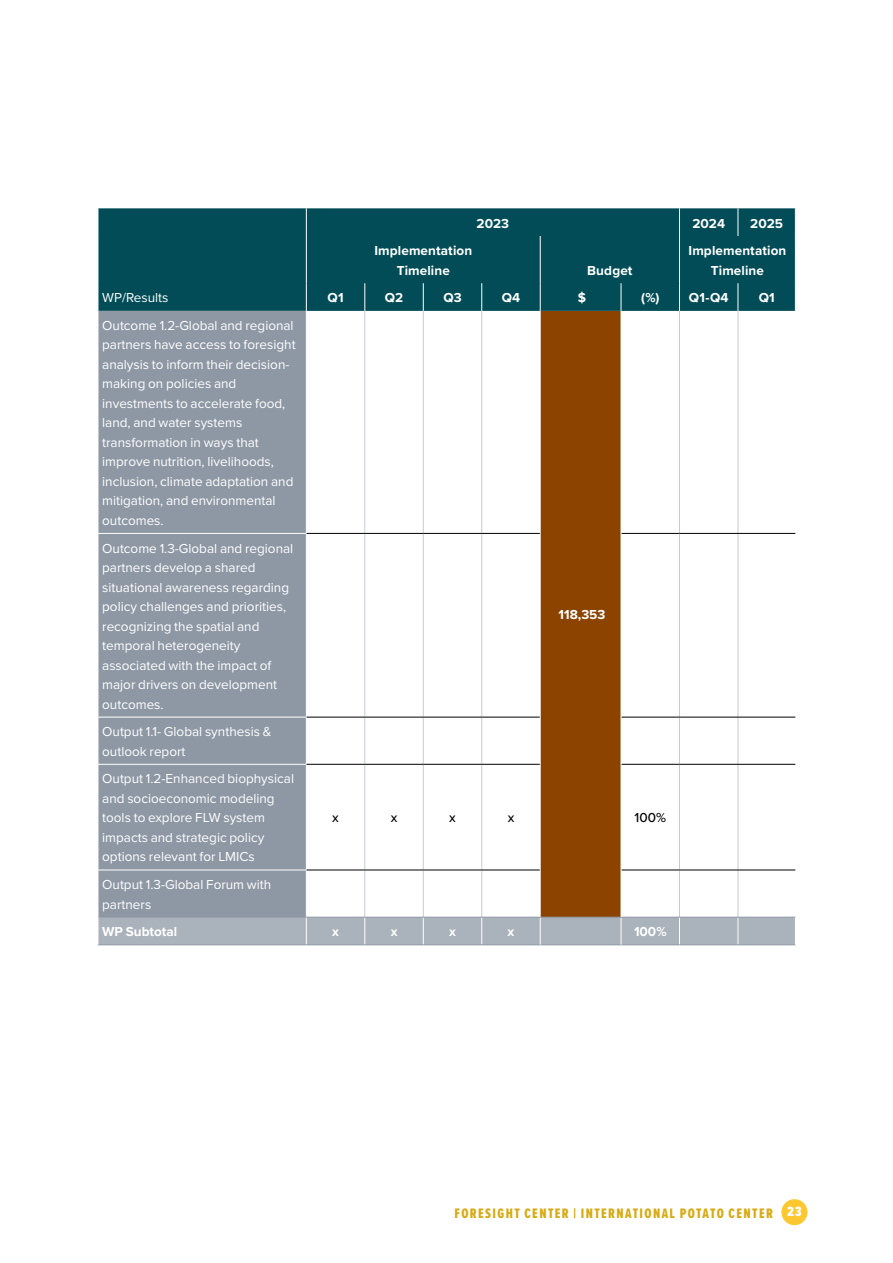
<style>
.page{position:relative;width:893px;height:1263px;background:#fff}
.page>*{position:absolute;margin:0;border:0;box-sizing:border-box;transform-origin:0 0}
.t1{font:14.25px "Proxima Nova Ex Cn Extrabld";letter-spacing:.1em;color:#d8ab14}
.t2{font:13.5px/19.5px "Proxima Nova";color:#fff}
.t3{font:700 13.5px/19.5px "Proxima Nova";letter-spacing:.01em;color:#fff;text-align:center}
.t4{font:500 13.5px "Proxima Nova";color:#000}
.s1{font-family:"Proxima Nova Ex Cn";font-weight:900;font-size:13.8px;color:#fff}
</style>
<div class="page">
<div style="left:781px;top:1199px;width:26px;height:26px;background:#fdc82f;border-radius:50%"></div>
<div style="left:99px;top:208px;width:696px;height:103px;background:#014c56"></div>
<div style="left:99px;top:311px;width:207px;height:606px;background:#8e98a4"></div>
<div style="left:540px;top:311px;width:81px;height:606px;background:#8c4300"></div>
<svg style="left:98px;top:208px;width:1px;height:28px"></svg>
<svg style="left:306px;top:208px;width:1px;height:28px"></svg>
<svg style="left:679px;top:208px;width:1px;height:28px"></svg>
<svg style="left:738px;top:208px;width:1px;height:28px"></svg>
<svg style="left:795px;top:208px;width:1px;height:28px"></svg>
<hr style="left:540px;top:236px;width:1px;height:47px;background:#fff">
<hr style="left:679px;top:236px;width:1px;height:47px;background:#fff">
<svg style="left:98px;top:283px;width:1px;height:28px"></svg>
<svg style="left:306px;top:283px;width:1px;height:28px"></svg>
<svg style="left:365px;top:283px;width:1px;height:28px"></svg>
<svg style="left:423px;top:283px;width:1px;height:28px"></svg>
<svg style="left:481px;top:283px;width:1px;height:28px"></svg>
<svg style="left:540px;top:283px;width:1px;height:28px"></svg>
<svg style="left:621px;top:283px;width:1px;height:28px"></svg>
<svg style="left:679px;top:283px;width:1px;height:28px"></svg>
<svg style="left:738px;top:283px;width:1px;height:28px"></svg>
<svg style="left:795px;top:283px;width:1px;height:28px"></svg>
<hr style="left:98px;top:533px;width:208px;height:1px;background:#fff">
<hr style="left:98px;top:764px;width:208px;height:1px;background:#fff">
<hr style="left:98px;top:870px;width:208px;height:1px;background:#fff">
<hr style="left:365px;top:311px;width:1px;height:222px;background:#c6cbd2">
<hr style="left:423px;top:311px;width:1px;height:222px;background:#c6cbd2">
<hr style="left:481px;top:311px;width:1px;height:222px;background:#c6cbd2">
<hr style="left:679px;top:311px;width:1px;height:222px;background:#c6cbd2">
<hr style="left:365px;top:534px;width:1px;height:183px;background:#c6cbd2">
<hr style="left:423px;top:534px;width:1px;height:183px;background:#c6cbd2">
<hr style="left:481px;top:534px;width:1px;height:183px;background:#c6cbd2">
<hr style="left:679px;top:534px;width:1px;height:183px;background:#c6cbd2">
<hr style="left:365px;top:717px;width:1px;height:47px;background:#c6cbd2">
<hr style="left:423px;top:717px;width:1px;height:47px;background:#c6cbd2">
<hr style="left:481px;top:717px;width:1px;height:47px;background:#c6cbd2">
<hr style="left:679px;top:717px;width:1px;height:47px;background:#c6cbd2">
<hr style="left:365px;top:764px;width:1px;height:106px;background:#c6cbd2">
<hr style="left:423px;top:764px;width:1px;height:106px;background:#c6cbd2">
<hr style="left:481px;top:764px;width:1px;height:106px;background:#c6cbd2">
<hr style="left:679px;top:764px;width:1px;height:106px;background:#c6cbd2">
<hr style="left:365px;top:870px;width:1px;height:47px;background:#c6cbd2">
<hr style="left:423px;top:870px;width:1px;height:47px;background:#c6cbd2">
<hr style="left:481px;top:870px;width:1px;height:47px;background:#c6cbd2">
<hr style="left:679px;top:870px;width:1px;height:47px;background:#c6cbd2">
<hr style="left:738px;top:311px;width:1px;height:222px;background:#c6cbd2">
<hr style="left:738px;top:534px;width:1px;height:183px;background:#c6cbd2">
<hr style="left:738px;top:717px;width:1px;height:47px;background:#c6cbd2">
<hr style="left:738px;top:764px;width:1px;height:106px;background:#c6cbd2">
<hr style="left:738px;top:870px;width:1px;height:47px;background:#c6cbd2">
<hr style="left:306px;top:533px;width:59px;height:1px;background:#000">
<hr style="left:365px;top:533px;width:58px;height:1px;background:#000">
<hr style="left:423px;top:533px;width:59px;height:1px;background:#000">
<hr style="left:482px;top:533px;width:58px;height:1px;background:#000">
<hr style="left:621px;top:533px;width:58px;height:1px;background:#000">
<hr style="left:679px;top:533px;width:59px;height:1px;background:#000">
<hr style="left:738px;top:533px;width:57px;height:1px;background:#000">
<hr style="left:306px;top:764px;width:59px;height:1px;background:#000">
<hr style="left:365px;top:764px;width:58px;height:1px;background:#000">
<hr style="left:423px;top:764px;width:59px;height:1px;background:#000">
<hr style="left:482px;top:764px;width:58px;height:1px;background:#000">
<hr style="left:621px;top:764px;width:58px;height:1px;background:#000">
<hr style="left:679px;top:764px;width:59px;height:1px;background:#000">
<hr style="left:738px;top:764px;width:57px;height:1px;background:#000">
<hr style="left:306px;top:870px;width:59px;height:1px;background:#000">
<hr style="left:365px;top:870px;width:58px;height:1px;background:#000">
<hr style="left:423px;top:870px;width:59px;height:1px;background:#000">
<hr style="left:482px;top:870px;width:58px;height:1px;background:#000">
<hr style="left:621px;top:870px;width:58px;height:1px;background:#000">
<hr style="left:679px;top:870px;width:59px;height:1px;background:#000">
<hr style="left:738px;top:870px;width:57px;height:1px;background:#000">
<hr style="left:306px;top:236px;width:1px;height:47px;background:#fff">
<hr style="left:98px;top:717px;width:208px;height:1px;background:#fff">
<hr style="left:306px;top:717px;width:59px;height:1px;background:#000">
<hr style="left:365px;top:717px;width:58px;height:1px;background:#000">
<hr style="left:423px;top:717px;width:59px;height:1px;background:#000">
<hr style="left:482px;top:717px;width:58px;height:1px;background:#000">
<hr style="left:621px;top:717px;width:58px;height:1px;background:#000">
<hr style="left:679px;top:717px;width:59px;height:1px;background:#000">
<hr style="left:738px;top:717px;width:57px;height:1px;background:#000">
<svg style="left:98px;top:917px;width:698px;height:28px;background:#aab2bb"></svg>
<hr style="left:540px;top:311px;width:1px;height:222px;background:#fff">
<hr style="left:540px;top:533px;width:1px;height:184px;background:#fff">
<hr style="left:621px;top:533px;width:1px;height:184px;background:#fff">
<hr style="left:540px;top:717px;width:1px;height:47px;background:#fff">
<hr style="left:621px;top:717px;width:1px;height:47px;background:#fff">
<hr style="left:540px;top:764px;width:1px;height:106px;background:#fff">
<hr style="left:621px;top:764px;width:1px;height:106px;background:#fff">
<hr style="left:540px;top:870px;width:1px;height:47px;background:#fff">
<hr style="left:621px;top:870px;width:1px;height:47px;background:#fff">
<hr style="left:540px;top:917px;width:81px;height:1px;background:#8e98a4">
<p class="t3" style="left:477px;top:213px;width:34px">2023</p>
<p class="t3" style="left:692px;top:213px;width:34px">2024</p>
<p class="t3" style="left:750px;top:213px;width:34px">2025</p>
<p class="t3" style="left:374px;top:241px;width:99px">Implementation<br>Timeline</p>
<p class="t3" style="left:587px;top:260px;width:47px">Budget</p>
<p class="t3" style="left:688px;top:241px;width:99px">Implementation<br>Timeline</p>
<p class="t2" style="left:102px;top:287px;width:68px">WP/Results</p>
<p class="t3" style="left:328px;top:288px;width:18px">Q1</p>
<p class="t3" style="left:385px;top:288px;width:20px">Q2</p>
<p class="t3" style="left:443px;top:288px;width:20px">Q3</p>
<p class="t3" style="left:502px;top:288px;width:20px">Q4</p>
<p class="t3" style="left:578px;top:288px;width:10px">$</p>
<p class="t3" style="left:641px;top:288px;width:20px">(%)</p>
<p class="t3" style="left:689px;top:288px;width:41px">Q1-Q4</p>
<p class="t3" style="left:759px;top:288px;width:18px">Q1</p>
<p class="t2" style="left:102px;top:315px;width:195px">Outcome 1.2-Global and regional partners have access to foresight analysis to inform their decision&shy;making on policies and investments to accelerate food, land, and water systems transformation in ways that improve nutrition, livelihoods, inclusion, climate adaptation and mitigation, and environmental outcomes.</p>
<p class="t2" style="left:102px;top:538px;width:193px">Outcome 1.3-Global and regional partners develop a shared situational awareness regarding policy challenges and priorities, recognizing the spatial and temporal heterogeneity associated with the impact of major drivers on development outcomes.</p>
<p class="t2" style="left:102px;top:721px;width:171px">Output 1.1- Global synthesis &amp; outlook report</p>
<p class="t2" style="left:102px;top:768px;width:193px">Output 1.2-Enhanced biophysical and socioeconomic modeling tools to explore FLW system impacts and strategic policy options relevant for LMICs</p>
<p class="t3" style="left:559px;top:605px;width:48px">118,353</p>
<p class="t4" style="left:332px;top:808px;width:8px">x</p>
<p class="t4" style="left:391px;top:808px;width:8px">x</p>
<p class="t4" style="left:449px;top:808px;width:8px">x</p>
<p class="t4" style="left:508px;top:808px;width:8px">x</p>
<p class="t4" style="left:635px;top:808px;width:33px">100%</p>
<p class="t2" style="left:102px;top:874px;width:171px">Output 1.3-Global Forum with partners</p>
<p class="t3" style="left:102px;top:922px;width:77px">WP Subtotal</p>
<p class="t3" style="left:332px;top:922px;width:8px">x</p>
<p class="t3" style="left:391px;top:922px;width:8px">x</p>
<p class="t3" style="left:449px;top:922px;width:8px">x</p>
<p class="t3" style="left:508px;top:922px;width:8px">x</p>
<p class="t3" style="left:634px;top:922px;width:34px">100%</p>
<p class="t1" style="left:454px;top:1203px;width:349px">FORESIGHT CENTER | INTERNATIONAL POTATO CENTER <span class="s1">23</span></p>
</div>
